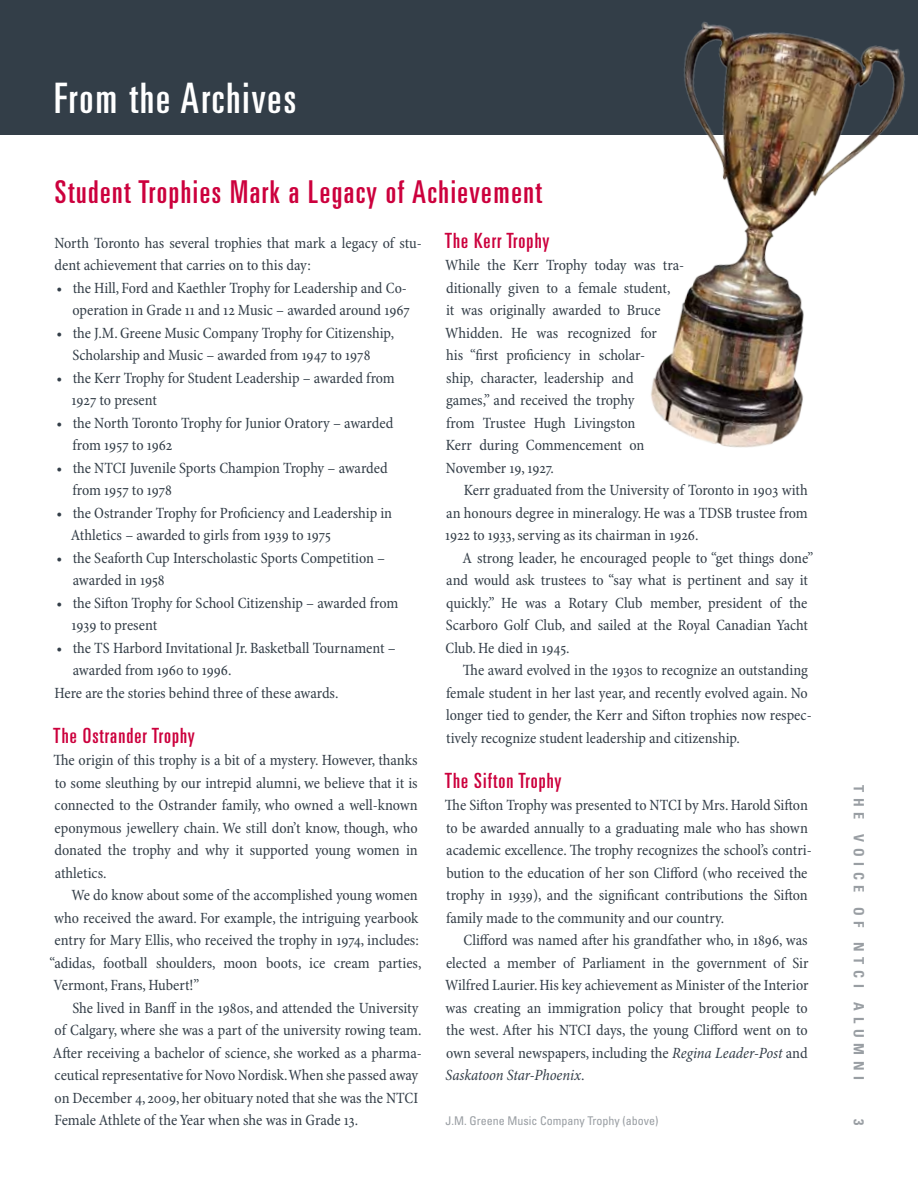
<style>
.page{position:relative;width:918px;height:1188px;background:#fff}
.page>*{position:absolute;margin:0;border:0;box-sizing:border-box;transform-origin:0 0}
.t1{font:ultra-condensed 42px "Univers LT Std";letter-spacing:.05em;color:#fff}
.t2{font:ultra-condensed 31.5px "Univers LT Std";letter-spacing:.05em;color:#cc003d}
.t3{font:ultra-condensed 21px "Univers LT Std";letter-spacing:.05em;color:#cc003d}
.t4{font:condensed 15.75px/22.5px "Minion Pro";letter-spacing:-.005em;color:#333e48}
.t5{font:700 condensed 14.25px "Univers LT Std";letter-spacing:.4em;color:#999ea3}
.t6{font:condensed 12px "Univers LT Std";color:#999ea3}
.s1{font-style:italic}
</style>
<div class="page">
<div style="left:0;top:0;width:918px;height:135px;background:#333e48"></div>
<img style="left:651px;top:22px;width:254px;height:426px">
<h1 class="t1" style="left:54px;top:74px;width:244px">From the Archives</h1>
<h2 class="t2" style="left:55px;top:173px;width:489px">Student Trophies Mark a Legacy of Achievement</h2>
<p class="t4" style="left:54px;top:232px;width:369px">North Toronto has several trophies that mark a legacy of stu&shy;dent achievement that carries on to this day:</p>
<p class="t4" style="left:57px;top:277px;width:355px;text-align:right">• the Hill, Ford and Kaethler Trophy for Leadership and Co&shy;operation in Grade 11 and 12 Music – awarded around 1967</p>
<p class="t4" style="left:57px;top:322px;width:339px;text-align:center">• the J.M. Greene Music Company Trophy for Citizenship,<br>Scholarship and Music – awarded from 1947 to 1978</p>
<p class="t4" style="left:72px;top:367px;width:325px;text-indent:-15px">• the Kerr Trophy for Student Leadership – awarded from<br>1927 to present</p>
<p class="t4" style="left:73px;top:412px;width:322px;text-indent:-16px">• the North Toronto Trophy for Junior Oratory – awarded from 1957 to 1962</p>
<p class="t4" style="left:73px;top:457px;width:317px;text-indent:-16px">• the NTCI Juvenile Sports Champion Trophy – awarded from 1957 to 1978</p>
<p class="t4" style="left:71px;top:502px;width:323px;text-indent:-14px">• the Ostrander Trophy for Proficiency and Leadership in<br>Athletics – awarded to girls from 1939 to 1975</p>
<p class="t4" style="left:73px;top:547px;width:314px;text-indent:-16px">• the Seaforth Cup Interscholastic Sports Competition – awarded in 1958</p>
<p class="t4" style="left:72px;top:592px;width:328px;text-indent:-15px">• the Sifton Trophy for School Citizenship – awarded from<br>1939 to present</p>
<p class="t4" style="left:57px;top:637px;width:341px">• the TS Harbord Invitational Jr. Basketball Tournament –</p>
<p class="t4" style="left:73px;top:659px;width:160px">awarded from 1960 to 1996.</p>
<p class="t4" style="left:54px;top:682px;width:286px">Here are the stories behind three of these awards.</p>
<h3 class="t3" style="left:53px;top:723px;width:143px">The Ostrander Trophy</h3>
<p class="t4" style="left:53px;top:749px;width:366px;text-align:justify">The origin of this trophy is a bit of a mystery. However, thanks to some sleuthing by our intrepid alumni, we believe that it is connected to the Ostrander family, who owned a well-known eponymous jewellery chain. We still don’t know, though, who donated the trophy and why it supported young women in athletics.</p>
<p class="t4" style="left:72px;top:884px;width:348px">We do know about some of the accomplished young women</p>
<p class="t4" style="left:54px;top:907px;width:366px">who received the award. For example, the intriguing yearbook</p>
<p class="t4" style="left:55px;top:929px;width:366px">entry for Mary Ellis, who received the trophy in 1974, includes:</p>
<p class="t4" style="left:49px;top:952px;width:374px">“adidas, football shoulders, moon boots, ice cream parties,</p>
<p class="t4" style="left:53px;top:974px;width:147px">Vermont, Frans, Hubert!”</p>
<p class="t4" style="left:72px;top:997px;width:348px">She lived in Banff in the 1980s, and attended the University</p>
<p class="t4" style="left:55px;top:1019px;width:368px">of Calgary, where she was a part of the university rowing team.</p>
<p class="t4" style="left:53px;top:1042px;width:370px">After receiving a bachelor of science, she worked as a pharma-</p>
<p class="t4" style="left:55px;top:1064px;width:365px">ceutical representative for Novo Nordisk. When she passed away</p>
<p class="t4" style="left:55px;top:1087px;width:365px">on December 4, 2009, her obituary noted that she was the NTCI</p>
<p class="t4" style="left:54px;top:1109px;width:305px">Female Athlete of the Year when she was in Grade 13.</p>
<h3 class="t3" style="left:445px;top:228px;width:106px">The Kerr Trophy</h3>
<p class="t4" style="left:445px;top:254px;width:241px">While the Kerr Trophy today was tra&shy;ditionally given to a female student,<br>it was originally awarded to Bruce<br>Whidden. He was recognized for<br>his “first proficiency in scholar-<br>ship, character, leadership and<br>games,” and received the trophy<br>from Trustee Hugh Livingston<br>Kerr during Commencement on<br>November 19, 1927.</p>
<p class="t4" style="left:445px;top:479px;width:364px;text-align:justify;text-indent:19px">Kerr graduated from the University of Toronto in 1903 with an honours degree in mineralogy. He was a TDSB trustee from 1922 to 1933, serving as its chairman in 1926.</p>
<p class="t4" style="left:446px;top:547px;width:369px;text-indent:17px">A strong leader, he encouraged people to “get things done” and would ask trustees to “say what is pertinent and say it quickly.” He was a Rotary Club member, president of the Scarboro Golf Club, and sailed at the Royal Canadian Yacht Club. He died in 1945.</p>
<p class="t4" style="left:446px;top:659px;width:367px;text-indent:17px">The award evolved in the 1930s to recognize an outstanding female student in her last year, and recently evolved again. No longer tied to gender, the Kerr and Sifton trophies now respec&shy;tively recognize student leadership and citizenship.</p>
<h3 class="t3" style="left:445px;top:768px;width:118px">The Sifton Trophy</h3>
<p class="t4" style="left:445px;top:794px;width:368px">The Sifton Trophy was presented to NTCI by Mrs. Harold Sifton to be awarded annually to a graduating male who has shown academic excellence. The trophy recognizes the school’s contri&shy;bution to the education of her son Clifford (who received the trophy in 1939), and the significant contributions the Sifton family made to the community and our country.</p>
<p class="t4" style="left:445px;top:929px;width:365px;text-align:justify;text-indent:18px">Clifford was named after his grandfather who, in 1896, was elected a member of Parliament in the government of Sir Wilfred Laurier. His key achievement as Minister of the Interior was creating an immigration policy that brought people to the west. After his NTCI days, the young Clifford went on to own several newspapers, including the <span class="s1">Regina Leader-Post</span> and <span class="s1">Saskatoon Star-Phoenix</span>.</p>
<p class="t6" style="left:446px;top:1113px;width:214px">J.M. Greene Music Company Trophy (above)</p>
<p class="t5" style="left:867px;top:785px;width:296px;rotate:90deg">the voice of ntci alumni</p>
<p class="t5" style="left:867px;top:1119px;width:8px;rotate:90deg">3</p>
</div>
